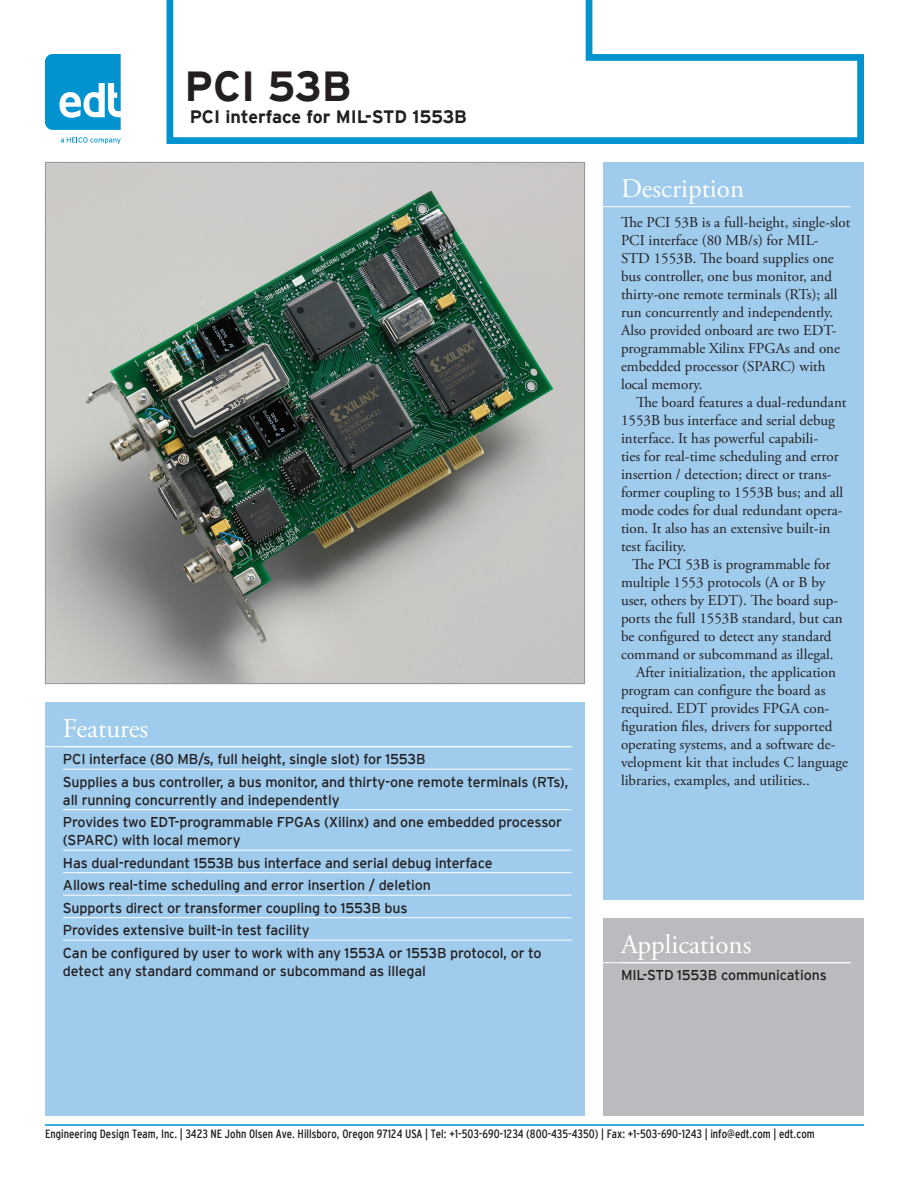
<style>
.page{position:relative;width:918px;height:1188px;background:#fff}
.page>*{position:absolute;margin:0;border:0;box-sizing:border-box;transform-origin:0 0}
.PAGE-TOP_ProdTitle{font:700 42px "Interstate";color:#231f20}
.Hd_-_White{font:27px "Adobe Garamond Pro";color:#fff}
.PAGE-TOP_ProdSubtitl{font:700 18px "Interstate";color:#231f20}
.Bo_-_Description{font:15px "Adobe Garamond Pro";color:#231f20}
.Bo_-_Fea_App_Supp{font:14.25px/18px "Interstate";letter-spacing:-.01em;color:#231f20}
.t1{font:condensed 12px "Interstate";color:#242021}
</style>
<div class="page">
<svg style="left:166px;top:0;width:698px;height:144px"></svg>
<hr style="left:45px;top:1124px;width:819px;height:2px;background:#0093d0">
<div style="left:603px;top:162px;width:261px;height:738px;background:#9fcbec"></div>
<div style="left:45px;top:702px;width:540px;height:414px;background:#9fcbec"></div>
<div style="left:603px;top:918px;width:261px;height:198px;background:#babbbe"></div>
<hr style="left:603px;top:206px;width:247px;height:1px;background:#fff">
<hr style="left:45px;top:746px;width:527px;height:1px;background:#fff">
<hr style="left:63px;top:769px;width:509px;height:1px;background:#fff">
<hr style="left:63px;top:809px;width:509px;height:1px;background:#fff">
<hr style="left:63px;top:850px;width:509px;height:1px;background:#fff">
<hr style="left:63px;top:872px;width:509px;height:1px;background:#fff">
<hr style="left:63px;top:895px;width:509px;height:1px;background:#fff">
<hr style="left:63px;top:917px;width:509px;height:1px;background:#fff">
<hr style="left:63px;top:940px;width:509px;height:1px;background:#fff">
<hr style="left:603px;top:962px;width:247px;height:1px;background:#fff">
<svg style="left:45px;top:54px;width:76px;height:76px"></svg>
<svg style="left:61px;top:137px;width:60px;height:7px"></svg>
<img style="left:47px;top:164px;width:536px;height:518px">
<p class="PAGE-TOP_ProdTitle" style="left:185px;top:63px;width:169px">PCI 53B</p>
<p class="PAGE-TOP_ProdSubtitl" style="left:190px;top:106px;width:279px">PCI interface for MIL-STD 1553B</p>
<p class="Hd_-_White" style="left:63px;top:713px;width:87px">Features</p>
<p class="Bo_-_Fea_App_Supp" style="left:63px;top:750px;width:364px">PCI interface (80 MB/s, full height, single slot) for 1553B</p>
<p class="Bo_-_Fea_App_Supp" style="left:63px;top:773px;width:507px">Supplies a bus controller, a bus monitor, and thirty-one remote terminals (RTs), all running concurrently and independently</p>
<p class="Bo_-_Fea_App_Supp" style="left:63px;top:813px;width:501px">Provides two EDT-programmable FPGAs (Xilinx) and one embedded processor (SPARC) with local memory</p>
<p class="Bo_-_Fea_App_Supp" style="left:63px;top:854px;width:431px">Has dual-redundant 1553B bus interface and serial debug interface</p>
<p class="Bo_-_Fea_App_Supp" style="left:63px;top:876px;width:370px">Allows real-time scheduling and error insertion / deletion</p>
<p class="Bo_-_Fea_App_Supp" style="left:63px;top:899px;width:346px">Supports direct or transformer coupling to 1553B bus</p>
<p class="Bo_-_Fea_App_Supp" style="left:63px;top:921px;width:248px">Provides extensive built-in test facility</p>
<p class="Bo_-_Fea_App_Supp" style="left:63px;top:944px;width:480px">Can be configured by user to work with any 1553A or 1553B protocol, or to detect any standard command or subcommand as illegal</p>
<p class="Hd_-_White" style="left:621px;top:173px;width:125px">Description</p>
<p class="Bo_-_Description" style="left:621px;top:214px;width:231px">The PCI 53B is a full-height, single-slot</p>
<p class="Bo_-_Description" style="left:621px;top:232px;width:199px">PCI interface (80 MB/s) for MIL-</p>
<p class="Bo_-_Description" style="left:621px;top:250px;width:214px">STD 1553B. The board supplies one</p>
<p class="Bo_-_Description" style="left:621px;top:268px;width:213px">bus controller, one bus monitor, and</p>
<p class="Bo_-_Description" style="left:621px;top:286px;width:218px">thirty-one remote terminals (RTs); all</p>
<p class="Bo_-_Description" style="left:621px;top:304px;width:214px">run concurrently and independently.</p>
<p class="Bo_-_Description" style="left:621px;top:322px;width:217px">Also provided onboard are two EDT-</p>
<p class="Bo_-_Description" style="left:621px;top:340px;width:221px">programmable Xilinx FPGAs and one</p>
<p class="Bo_-_Description" style="left:621px;top:358px;width:206px">embedded processor (SPARC) with</p>
<p class="Bo_-_Description" style="left:621px;top:376px;width:83px">local memory.</p>
<p class="Bo_-_Description" style="left:636px;top:394px;width:212px">The board features a dual-redundant</p>
<p class="Bo_-_Description" style="left:621px;top:412px;width:215px">1553B bus interface and serial debug</p>
<p class="Bo_-_Description" style="left:621px;top:430px;width:199px">interface. It has powerful capabili-</p>
<p class="Bo_-_Description" style="left:621px;top:448px;width:219px">ties for real-time scheduling and error</p>
<p class="Bo_-_Description" style="left:621px;top:466px;width:212px">insertion / detection; direct or trans-</p>
<p class="Bo_-_Description" style="left:621px;top:484px;width:224px">former coupling to 1553B bus; and all</p>
<p class="Bo_-_Description" style="left:621px;top:502px;width:223px">mode codes for dual redundant opera-</p>
<p class="Bo_-_Description" style="left:621px;top:520px;width:211px">tion. It also has an extensive built-in</p>
<p class="Bo_-_Description" style="left:621px;top:538px;width:67px">test facility.</p>
<p class="Bo_-_Description" style="left:632px;top:556px;width:200px">The PCI 53B is programmable for</p>
<p class="Bo_-_Description" style="left:621px;top:574px;width:206px">multiple 1553 protocols (A or B by</p>
<p class="Bo_-_Description" style="left:621px;top:592px;width:219px">user, others by EDT). The board sup-</p>
<p class="Bo_-_Description" style="left:621px;top:610px;width:223px">ports the full 1553B standard, but can</p>
<p class="Bo_-_Description" style="left:621px;top:628px;width:212px">be configured to detect any standard</p>
<p class="Bo_-_Description" style="left:621px;top:646px;width:214px">command or subcommand as illegal.</p>
<p class="Bo_-_Description" style="left:636px;top:664px;width:202px">After initialization, the application</p>
<p class="Bo_-_Description" style="left:621px;top:682px;width:206px">program can configure the board as</p>
<p class="Bo_-_Description" style="left:621px;top:700px;width:210px">required. EDT provides FPGA con-</p>
<p class="Bo_-_Description" style="left:621px;top:718px;width:213px">figuration files, drivers for supported</p>
<p class="Bo_-_Description" style="left:621px;top:736px;width:216px">operating systems, and a software de-</p>
<p class="Bo_-_Description" style="left:621px;top:754px;width:229px">velopment kit that includes C language</p>
<p class="Bo_-_Description" style="left:621px;top:772px;width:190px">libraries, examples, and utilities..</p>
<p class="Hd_-_White" style="left:621px;top:929px;width:132px">Applications</p>
<p class="Bo_-_Fea_App_Supp" style="left:621px;top:966px;width:207px">MIL-STD 1553B communications</p>
<p class="t1" style="left:45px;top:1127px;width:771px">Engineering Design Team, Inc. | 3423 NE John Olsen Ave. Hillsboro, Oregon 97124 USA | Tel: +1-503-690-1234 (800-435-4350) | Fax: +1-503-690-1243 | info@edt.com | edt.com</p>
</div>
